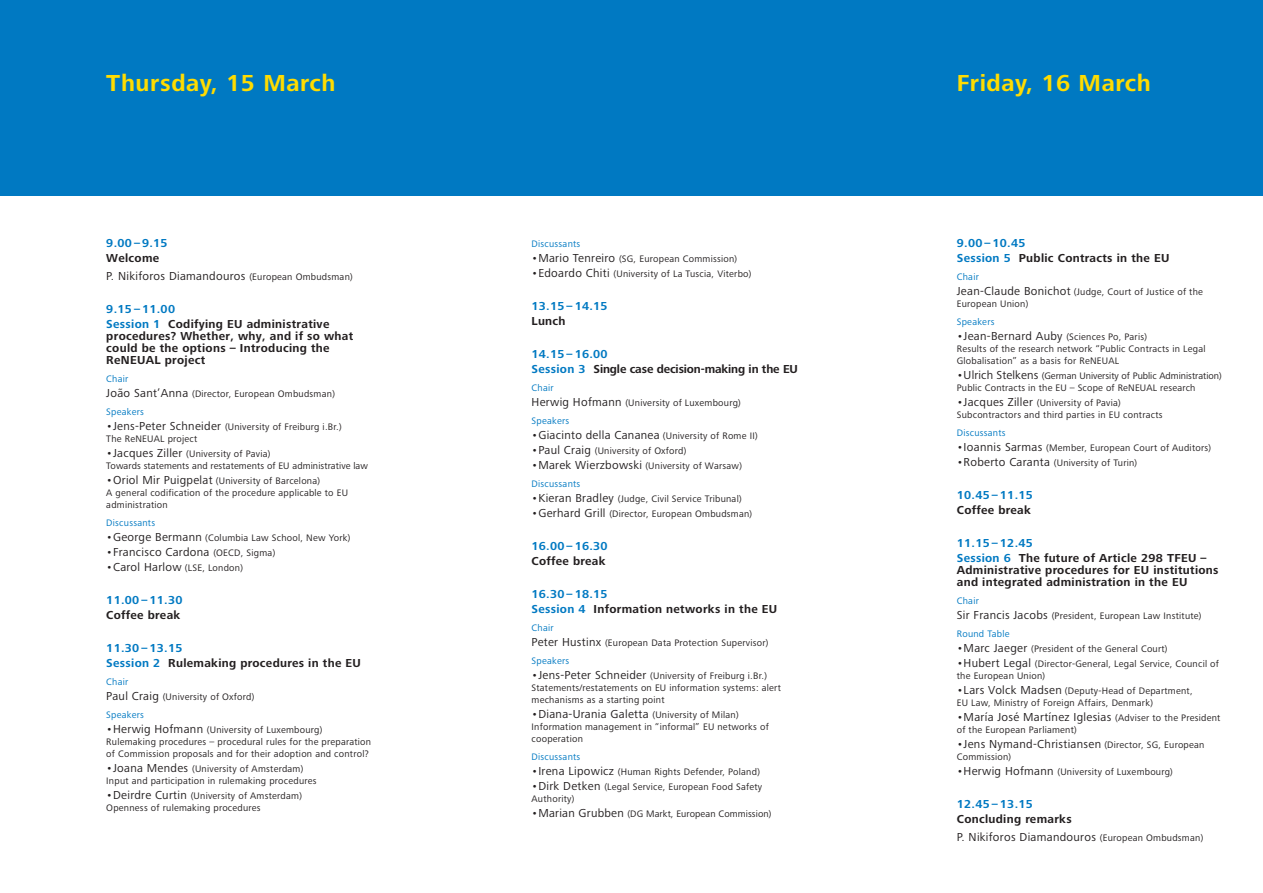
<style>
.page{position:relative;width:1263px;height:893px;background:#fff}
.page>*{position:absolute;margin:0;border:0;box-sizing:border-box;transform-origin:0 0}
.t1{font:700 24px "Frutiger Next LTW1 G";letter-spacing:.025em;color:#ffdc01}
.t2{font:700 12px/12px "Frutiger Next LTW1 G";letter-spacing:.025em;color:#231f20}
.t3{font:12px "Frutiger Next LTW1 G";letter-spacing:.025em;color:#231f20}
.t4{font:700 12px/15px "Frutiger Next LTW1 G";letter-spacing:.025em;color:#0079c2}
.t5{font:700 12px "Frutiger Next LTW1 G";letter-spacing:-.01em;color:#231f20}
.t6{font:9.75px/12px "Frutiger Next LTW1 G";letter-spacing:.025em;color:#231f20}
.t7{font:9.75px "Frutiger Next LTW1 G";letter-spacing:.025em;color:#0079c2}
.t8{font:9.75px "Frutiger Next LTW1 G";color:#231f20}
.s1{font-size:9.75px}
.s2{color:#0079c2}
.s3{font-size:12px}
.s4{color:#231f20}
</style>
<div class="page">
<div style="left:0;top:0;width:1263px;height:196px;background:#0079c2"></div>
<p class="t1" style="left:106px;top:69px;width:231px">Thursday, 15 March</p>
<p class="t1" style="left:957px;top:69px;width:195px">Friday, 16 March</p>
<p class="t4" style="left:106px;top:235px;width:63px">9.00– 9.15</p>
<p class="t2" style="left:106px;top:252px;width:55px">Welcome</p>
<p class="t3" style="left:106px;top:269px;width:248px">P. Nikiforos Diamandouros <span class="s1">(European Ombudsman)</span></p>
<p class="t4" style="left:106px;top:301px;width:70px">9.15– 11.00</p>
<p class="t2" style="left:106px;top:318px;width:249px"><span class="s2">Session 1</span> Codifying EU administrative procedures? Whether, why, and if so what could be the options – Introducing the ReNEUAL project</p>
<p class="t7" style="left:106px;top:373px;width:24px">Chair</p>
<p class="t6" style="left:106px;top:388px;width:230px"><span class="s3">João Sant’Anna</span> (Director, European Ombudsman)</p>
<p class="t7" style="left:106px;top:406px;width:39px">Speakers</p>
<p class="t6" style="left:106px;top:421px;width:237px"><span class="s3">•Jens-Peter Schneider</span> (University of Freiburg i.Br.)</p>
<p class="t6" style="left:106px;top:433px;width:93px">The ReNEUAL project</p>
<p class="t6" style="left:106px;top:448px;width:166px"><span class="s3">•Jacques Ziller</span> (University of Pavia)</p>
<p class="t6" style="left:106px;top:460px;width:263px">Towards statements and restatements of EU administrative law</p>
<p class="t6" style="left:106px;top:475px;width:215px"><span class="s3">•Oriol Mir Puigpelat</span> (University of Barcelona)</p>
<p class="t6" style="left:106px;top:487px;width:243px">A general codification of the procedure applicable to EU administration</p>
<p class="t7" style="left:106px;top:517px;width:50px">Discussants</p>
<p class="t6" style="left:106px;top:532px;width:246px"><span class="s3">•George Bermann</span> (Columbia Law School, New York)</p>
<p class="t3" style="left:106px;top:545px;width:170px">•Francisco Cardona <span class="s1">(OECD, Sigma)</span></p>
<p class="t3" style="left:106px;top:560px;width:138px">•Carol Harlow <span class="s1">(LSE, London)</span></p>
<p class="t4" style="left:106px;top:592px;width:78px">11.00– 11.30<br><span class="s4">Coffee break</span></p>
<p class="t4" style="left:106px;top:640px;width:78px">11.30– 13.15</p>
<p class="t2" style="left:106px;top:657px;width:256px"><span class="s2">Session 2</span> Rulemaking procedures in the EU</p>
<p class="t7" style="left:106px;top:676px;width:24px">Chair</p>
<p class="t6" style="left:106px;top:691px;width:149px"><span class="s3">Paul Craig</span> (University of Oxford)</p>
<p class="t7" style="left:106px;top:709px;width:39px">Speakers</p>
<p class="t6" style="left:106px;top:724px;width:266px"><span class="s3">•Herwig Hofmann</span> (University of Luxembourg)<br>Rulemaking procedures – procedural rules for the preparation of Commission proposals and for their adoption and control?</p>
<p class="t6" style="left:106px;top:763px;width:212px"><span class="s3">•Joana Mendes</span> (University of Amsterdam)<br>Input and participation in rulemaking procedures</p>
<p class="t6" style="left:106px;top:790px;width:197px"><span class="s3">•Deirdre Curtin</span> (University of Amsterdam)<br>Openness of rulemaking procedures</p>
<p class="t7" style="left:531px;top:238px;width:50px">Discussants</p>
<p class="t6" style="left:531px;top:253px;width:207px"><span class="s3">•Mario Tenreiro</span> (SG, European Commission)</p>
<p class="t6" style="left:531px;top:268px;width:221px"><span class="s3">•Edoardo Chiti</span> (University of La Tuscia, Viterbo)</p>
<p class="t4" style="left:531px;top:298px;width:78px">13.15– 14.15</p>
<p class="t2" style="left:531px;top:315px;width:36px">Lunch</p>
<p class="t4" style="left:531px;top:346px;width:78px">14.15– 16.00</p>
<p class="t5" style="left:531px;top:362px;width:268px"><span class="s2">Session 3</span> Single case decision-making in the EU</p>
<p class="t7" style="left:531px;top:382px;width:24px">Chair</p>
<p class="t6" style="left:531px;top:397px;width:211px"><span class="s3">Herwig Hofmann</span> (University of Luxembourg)</p>
<p class="t7" style="left:531px;top:415px;width:39px">Speakers</p>
<p class="t3" style="left:531px;top:428px;width:228px">•Giacinto della Cananea <span class="s1">(University of Rome II)</span></p>
<p class="t6" style="left:531px;top:445px;width:156px"><span class="s3">•Paul Craig</span> (University of Oxford)</p>
<p class="t6" style="left:531px;top:460px;width:212px"><span class="s3">•Marek Wierzbowski</span> (University of Warsaw)</p>
<p class="t7" style="left:531px;top:478px;width:50px">Discussants</p>
<p class="t6" style="left:531px;top:493px;width:212px"><span class="s3">•Kieran Bradley</span> (Judge, Civil Service Tribunal)</p>
<p class="t6" style="left:531px;top:508px;width:222px"><span class="s3">•Gerhard Grill</span> (Director, European Ombudsman)</p>
<p class="t4" style="left:531px;top:538px;width:78px">16.00– 16.30<br><span class="s4">Coffee break</span></p>
<p class="t4" style="left:531px;top:586px;width:78px">16.30– 18.15</p>
<p class="t2" style="left:531px;top:603px;width:247px"><span class="s2">Session 4</span> Information networks in the EU</p>
<p class="t7" style="left:531px;top:622px;width:24px">Chair</p>
<p class="t6" style="left:531px;top:637px;width:238px"><span class="s3">Peter Hustinx</span> (European Data Protection Supervisor)</p>
<p class="t7" style="left:531px;top:655px;width:39px">Speakers</p>
<p class="t6" style="left:531px;top:670px;width:237px"><span class="s3">•Jens-Peter Schneider</span> (University of Freiburg i.Br.)</p>
<p class="t6" style="left:531px;top:682px;width:251px">Statements/restatements on EU information systems: alert mechanisms as a starting point</p>
<p class="t3" style="left:531px;top:707px;width:209px">•Diana-Urania Galetta <span class="s1">(University of Milan)</span></p>
<p class="t6" style="left:531px;top:721px;width:239px">Information management in “informal” EU networks of cooperation</p>
<p class="t7" style="left:531px;top:751px;width:50px">Discussants</p>
<p class="t6" style="left:531px;top:766px;width:230px"><span class="s3">•Irena Lipowicz</span> (Human Rights Defender, Poland)</p>
<p class="t6" style="left:531px;top:781px;width:232px"><span class="s3">•Dirk Detken</span> (Legal Service, European Food Safety<br>Authority)</p>
<p class="t6" style="left:531px;top:808px;width:241px"><span class="s3">•Marian Grubben</span> (DG Markt, European Commission)</p>
<p class="t4" style="left:957px;top:235px;width:70px">9.00– 10.45</p>
<p class="t2" style="left:957px;top:252px;width:214px"><span class="s2">Session 5</span> Public Contracts in the EU</p>
<p class="t7" style="left:957px;top:271px;width:24px">Chair</p>
<p class="t6" style="left:957px;top:286px;width:248px"><span class="s3">Jean-Claude Bonichot</span> (Judge, Court of Justice of the<br>European Union)</p>
<p class="t7" style="left:957px;top:316px;width:39px">Speakers</p>
<p class="t6" style="left:957px;top:331px;width:192px"><span class="s3">•Jean-Bernard Auby</span> (Sciences Po, Paris)</p>
<p class="t6" style="left:957px;top:343px;width:250px">Results of the research network “Public Contracts in Legal<br>Globalisation” as a basis for ReNEUAL</p>
<p class="t8" style="left:957px;top:370px;width:266px"><span class="s3">•Ulrich Stelkens</span> (German University of Public Administration)</p>
<p class="t6" style="left:957px;top:382px;width:240px">Public Contracts in the EU – Scope of ReNEUAL research</p>
<p class="t6" style="left:957px;top:397px;width:166px"><span class="s3">•Jacques Ziller</span> (University of Pavia)</p>
<p class="t6" style="left:957px;top:409px;width:207px">Subcontractors and third parties in EU contracts</p>
<p class="t7" style="left:957px;top:427px;width:50px">Discussants</p>
<p class="t6" style="left:957px;top:442px;width:256px"><span class="s3">•Ioannis Sarmas</span> (Member, European Court of Auditors)</p>
<p class="t6" style="left:957px;top:457px;width:182px"><span class="s3">•Roberto Caranta</span> (University of Turin)</p>
<p class="t4" style="left:957px;top:487px;width:78px">10.45– 11.15<br><span class="s4">Coffee break</span></p>
<p class="t4" style="left:957px;top:535px;width:78px">11.15– 12.45</p>
<p class="t2" style="left:957px;top:552px;width:263px"><span class="s2">Session 6</span> The future of Article 298 TFEU –<br>Administrative procedures for EU institutions and integrated administration in the EU</p>
<p class="t7" style="left:957px;top:595px;width:24px">Chair</p>
<p class="t6" style="left:957px;top:610px;width:246px"><span class="s3">Sir Francis Jacobs</span> (President, European Law Institute)</p>
<p class="t7" style="left:957px;top:628px;width:54px">Round Table</p>
<p class="t6" style="left:957px;top:643px;width:212px"><span class="s3">•Marc Jaeger</span> (President of the General Court)</p>
<p class="t6" style="left:957px;top:658px;width:264px"><span class="s3">•Hubert Legal</span> (Director-General, Legal Service, Council of the European Union)</p>
<p class="t6" style="left:957px;top:685px;width:237px"><span class="s3">•Lars Volck Madsen</span> (Deputy-Head of Department,<br>EU Law, Ministry of Foreign Affairs, Denmark)</p>
<p class="t3" style="left:957px;top:710px;width:265px">•María José Martínez Iglesias <span class="s1">(Adviser to the President</span></p>
<p class="t6" style="left:957px;top:724px;width:122px">of the European Parliament)</p>
<p class="t3" style="left:957px;top:737px;width:249px">•Jens Nymand-Christiansen <span class="s1">(Director, SG, European</span></p>
<p class="t6" style="left:957px;top:751px;width:56px">Commission)</p>
<p class="t6" style="left:957px;top:766px;width:218px"><span class="s3">•Herwig Hofmann</span> (University of Luxembourg)</p>
<p class="t4" style="left:957px;top:796px;width:78px">12.45– 13.15</p>
<p class="t2" style="left:957px;top:813px;width:116px">Concluding remarks</p>
<p class="t3" style="left:957px;top:830px;width:248px">P. Nikiforos Diamandouros <span class="s1">(European Ombudsman)</span></p>
</div>
